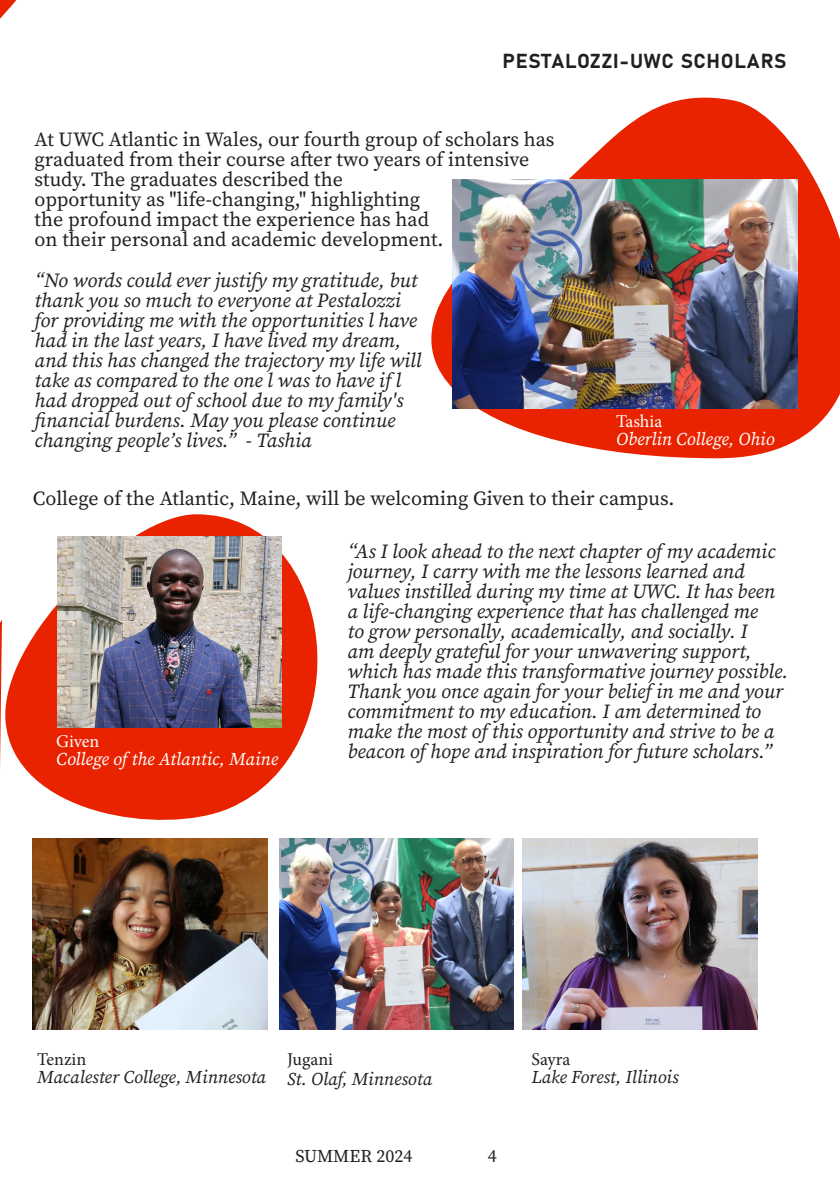
<style>
.page{position:relative;width:840px;height:1191px;background:#fff}
.page>*{position:absolute;margin:0;border:0;box-sizing:border-box;transform-origin:0 0}
.t1{font:italic 20px/20px "Source Serif Variable";color:#231f20}
.t2{font:20px/20px "Source Serif Variable";color:#231f20}
.Section_Header_-_Rig{font:20px "Bahnschrift";letter-spacing:.035em;color:#231f20}
.t3{font:italic 18px "Source Serif Variable";color:#231f20}
.t4{font:italic 18px "Source Serif Variable";color:#fff}
.t5{font:18px "Minion Pro";color:#231f20}
.t6{font:18px "Source Serif Variable";color:#231f20}
.t7{font:18px "Minion Pro";letter-spacing:-.005em;color:#fff}
</style>
<div class="page">
<svg style="left:5px;top:514px;width:313px;height:306px;fill:#e92300"></svg>
<svg style="left:431px;top:97px;width:408px;height:361px;fill:#e92300"></svg>
<svg style="left:0;top:619px;width:2px;height:148px"></svg>
<svg style="left:0;top:0;width:17px;height:19px"></svg>
<img style="left:452px;top:179px;width:344px;height:229px">
<img style="left:57px;top:536px;width:224px;height:192px">
<img style="left:33px;top:838px;width:234px;height:191px">
<img style="left:279px;top:838px;width:234px;height:191px">
<img style="left:522px;top:838px;width:234px;height:191px">
<p class="Section_Header_-_Rig" style="left:502px;top:46px;width:285px">PESTALOZZI-UWC SCHOLARS</p>
<p class="t2" style="left:35px;top:130px;width:521px">At UWC Atlantic in Wales, our fourth group of scholars has graduated from their course after two years of intensive study. The graduates described the<br>opportunity as "life-changing," highlighting<br>the profound impact the experience has had<br>on their personal and academic development.</p>
<p class="t1" style="left:35px;top:271px;width:388px">“No words could ever justify my gratitude, but thank you so much to everyone at Pestalozzi for providing me with the opportunities l have had in the last years, I have lived my dream, and this has changed the trajectory my life will take as compared to the one l was to have if l had dropped out of school due to my family's financial burdens. May you please continue changing people’s lives.” - Tashia</p>
<p class="t2" style="left:33px;top:488px;width:642px">College of the Atlantic, Maine, will be welcoming Given to their campus.</p>
<p class="t1" style="left:347px;top:541px;width:442px">“As I look ahead to the next chapter of my academic journey, I carry with me the lessons learned and values instilled during my time at UWC. It has been a life-changing experience that has challenged me<br>to grow personally, academically, and socially. I<br>am deeply grateful for your unwavering support, which has made this transformative journey possible.<br>Thank you once again for your belief in me and your commitment to my education. I am determined to make the most of this opportunity and strive to be a beacon of hope and inspiration for future scholars.”</p>
<p class="t7" style="left:615px;top:409px;width:48px">Tashia</p>
<p class="t4" style="left:615px;top:426px;width:160px">Oberlin College, Ohio</p>
<p class="t7" style="left:56px;top:729px;width:45px">Given</p>
<p class="t4" style="left:56px;top:746px;width:223px">College of the Atlantic, Maine</p>
<p class="t5" style="left:37px;top:1047px;width:51px">Tenzin</p>
<p class="t3" style="left:37px;top:1064px;width:230px">Macalester College, Minnesota</p>
<p class="t5" style="left:287px;top:1047px;width:47px">Jugani</p>
<p class="t3" style="left:287px;top:1066px;width:146px">St. Olaf, Minnesota</p>
<p class="t6" style="left:295px;top:1143px;width:118px">SUMMER 2024</p>
<p class="t6" style="left:487px;top:1143px;width:10px">4</p>
<p class="t5" style="left:531px;top:1046px;width:41px">Sayra</p>
<p class="t3" style="left:531px;top:1064px;width:148px">Lake Forest, Illinois</p>
</div>
